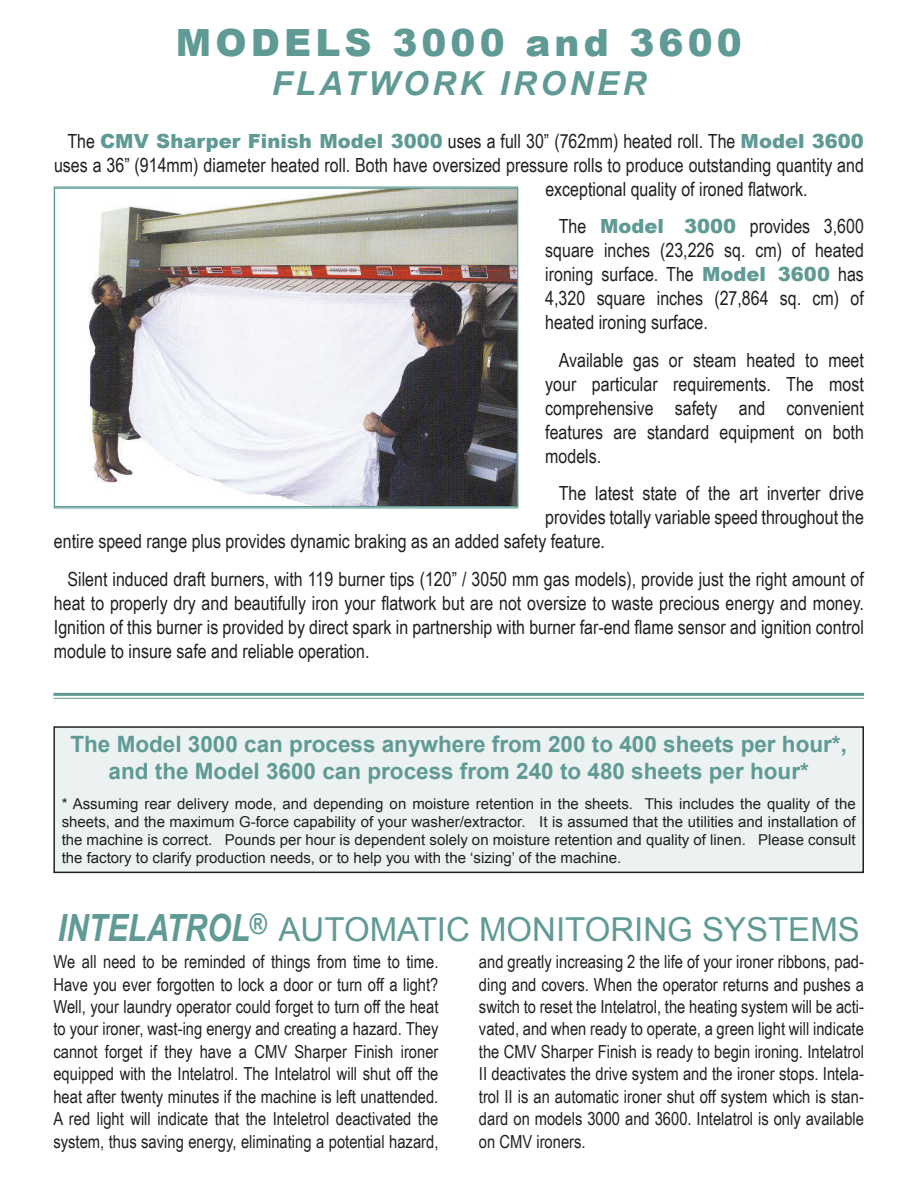
<style>
.page{position:relative;width:918px;height:1188px;background:#fff}
.page>*{position:absolute;margin:0;border:0;box-sizing:border-box;transform-origin:0 0}
.t1{font:900 37.5px "Arial";letter-spacing:.11em;color:#5f9a95}
.t2{font:33px "Arial";color:#5f9a95}
.t3{font:italic 700 33px "Arial";letter-spacing:.11em;color:#5f9a95}
.t4{font:700 22.5px/27px "Arial";color:#5f9a95;text-align:center}
.t5{font:19.5px/24px "Arial Narrow";color:#231f20;text-align:justify}
.t6{font:18px/22.4px "Arial Narrow";color:#231f20;text-align:justify}
.t7{font:15px/18px "Arial";color:#231f20;text-align:justify}
.s1{font-family:"Arial";font-weight:900;color:#5f9a95}
.s2{font-family:"Arial Narrow";font-weight:700;font-style:italic;font-size:37.5px}
</style>
<div class="page">
<div style="left:54px;top:727px;width:809px;height:145px;background:#ecf2f1"></div>
<div style="left:53px;top:726px;width:811px;height:147px;border:2px solid #231f20"></div>
<hr style="left:53px;top:693px;width:811px;height:3px;background:#5f9a95">
<hr style="left:53px;top:698px;width:811px;height:1px;background:#5f9a95">
<img style="left:88px;top:190px;width:428px;height:315px">
<div style="left:54px;top:188px;width:464px;height:319px;border:1px solid #5f9a95"></div>
<h1 class="t1" style="left:176px;top:15px;width:567px">MODELS 3000 and 3600</h1>
<h2 class="t3" style="left:272px;top:62px;width:376px">FLATWORK IRONER</h2>
<p class="t5" style="left:68px;top:128px;width:798px">The <span class="s1">CMV Sharper Finish Model 3000</span> uses a full 30” (762mm) heated roll. The <span class="s1">Model 3600</span></p>
<p class="t5" style="left:54px;top:152px;width:811px">uses a 36” (914mm) diameter heated roll. Both have oversized pressure rolls to produce outstanding quantity and</p>
<p class="t5" style="left:545px;top:176px;width:264px">exceptional quality of ironed flatwork.</p>
<p class="t5" style="left:545px;top:214px;width:320px;text-indent:14px">The <span class="s1">Model 3000</span> provides 3,600 square inches (23,226 sq. cm) of heated ironing surface. The <span class="s1">Model 3600</span> has 4,320 square inches (27,864 sq. cm) of heated ironing surface.</p>
<p class="t5" style="left:545px;top:347px;width:320px;text-indent:13px">Available gas or steam heated to meet your particular requirements. The most comprehensive safety and convenient features are standard equipment on both models.</p>
<p class="t5" style="left:559px;top:481px;width:307px">The latest state of the art inverter drive</p>
<p class="t5" style="left:545px;top:505px;width:320px">provides totally variable speed throughout the</p>
<p class="t5" style="left:54px;top:529px;width:553px">entire speed range plus provides dynamic braking as an added safety feature.</p>
<p class="t5" style="left:54px;top:566px;width:812px;text-indent:13px">Silent induced draft burners, with 119 burner tips (120” / 3050 mm gas models), provide just the right amount of heat to properly dry and beautifully iron your flatwork but are not oversize to waste precious energy and money.<br>Ignition of this burner is provided by direct spark in partnership with burner far-end flame sensor and ignition control module to insure safe and reliable operation.</p>
<p class="t4" style="left:70px;top:732px;width:778px">The Model 3000 can process anywhere from 200 to 400 sheets per hour*, and the Model 3600 can process from 240 to 480 sheets per hour*</p>
<p class="t7" style="left:62px;top:795px;width:796px">* Assuming rear delivery mode, and depending on moisture retention in the sheets. This includes the quality of the sheets, and the maximum G-force capability of your washer/extractor. It is assumed that the utilities and installation of the machine is correct. Pounds per hour is dependent solely on moisture retention and quality of linen. Please consult the factory to clarify production needs, or to help you with the ‘sizing’ of the machine.</p>
<h2 class="t2" style="left:58px;top:908px;width:803px"><span class="s2">INTELATROL</span><sup>®</sup> AUTOMATIC MONITORING SYSTEMS</h2>
<p class="t6" style="left:53px;top:950px;width:387px">We all need to be reminded of things from time to time.<br>Have you ever forgotten to lock a door or turn off a light?<br>Well, your laundry operator could forget to turn off the heat to your ironer, wast-ing energy and creating a hazard. They cannot forget if they have a CMV Sharper Finish ironer equipped with the Intelatrol. The Intelatrol will shut off the heat after twenty minutes if the machine is left unattended.<br>A red light will indicate that the Inteletrol deactivated the system, thus saving energy, eliminating a potential hazard,</p>
<p class="t6" style="left:479px;top:950px;width:387px">and greatly increasing 2 the life of your ironer ribbons, pad&shy;ding and covers. When the operator returns and pushes a switch to reset the Intelatrol, the heating system will be acti&shy;vated, and when ready to operate, a green light will indicate the CMV Sharper Finish is ready to begin ironing. Intelatrol II deactivates the drive system and the ironer stops. Intela&shy;trol II is an automatic ironer shut off system which is stan&shy;dard on models 3000 and 3600. Intelatrol is only available on CMV ironers.</p>
</div>
